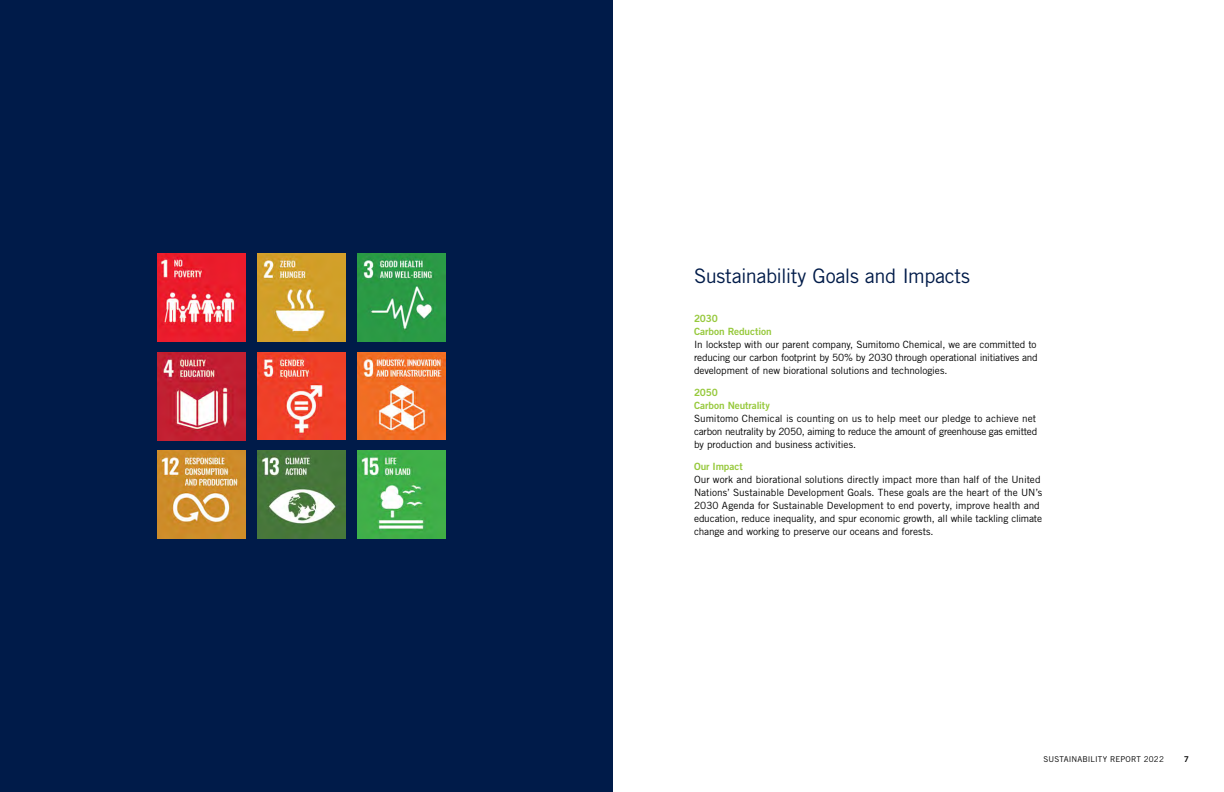
<style>
.page{position:relative;width:1224px;height:792px;background:#fff}
.page>*{position:absolute;margin:0;border:0;box-sizing:border-box;transform-origin:0 0}
.t1{font:20px "Trade Gothic LT Std";letter-spacing:-.025em;color:#001b49}
.t2{font:10px/13px "Trade Gothic LT Std";letter-spacing:-.01em;color:#000}
.t3{font:10px/13px "Trade Gothic LT Std Bd 2";letter-spacing:-.005em;color:#97c93d}
.t4{font:8px "Trade Gothic LT Std";letter-spacing:.015em;color:#000}
.t5{font:700 8px "Trade Gothic Next LT Pro";color:#000}
</style>
<div class="page">
<div style="left:0;top:0;width:612px;height:792px;background:#001b49"></div>
<img style="left:258px;top:253px;width:87px;height:88px">
<img style="left:258px;top:352px;width:87px;height:88px">
<img style="left:358px;top:253px;width:88px;height:88px">
<img style="left:157px;top:352px;width:88px;height:88px">
<img style="left:358px;top:352px;width:88px;height:88px">
<img style="left:157px;top:451px;width:88px;height:88px">
<img style="left:258px;top:451px;width:87px;height:88px">
<img style="left:358px;top:451px;width:88px;height:88px">
<img style="left:157px;top:253px;width:88px;height:88px">
<h1 class="t1" style="left:694px;top:264px;width:278px">Sustainability Goals and Impacts</h1>
<p class="t3" style="left:694px;top:312px;width:79px">2030<br>Carbon Reduction</p>
<p class="t2" style="left:694px;top:338px;width:345px">In lockstep with our parent company, Sumitomo Chemical, we are committed to reducing our carbon footprint by 50% by 2030 through operational initiatives and development of new biorational solutions and technologies.</p>
<p class="t3" style="left:694px;top:386px;width:77px">2050<br>Carbon Neutrality</p>
<p class="t2" style="left:694px;top:412px;width:345px;text-align:justify">Sumitomo Chemical is counting on us to help meet our pledge to achieve net carbon neutrality by 2050, aiming to reduce the amount of greenhouse gas emitted by production and business activities.</p>
<p class="t3" style="left:694px;top:460px;width:50px">Our Impact</p>
<p class="t2" style="left:694px;top:473px;width:350px">Our work and biorational solutions directly impact more than half of the United Nations’ Sustainable Development Goals. These goals are the heart of the UN’s 2030 Agenda for Sustainable Development to end poverty, improve health and education, reduce inequality, and spur economic growth, all while tackling climate change and working to preserve our oceans and forests.</p>
<p class="t4" style="left:1044px;top:754px;width:122px">SUSTAINABILITY REPORT 2022</p>
<p class="t5" style="left:1184px;top:753px;width:6px">7</p>
</div>
